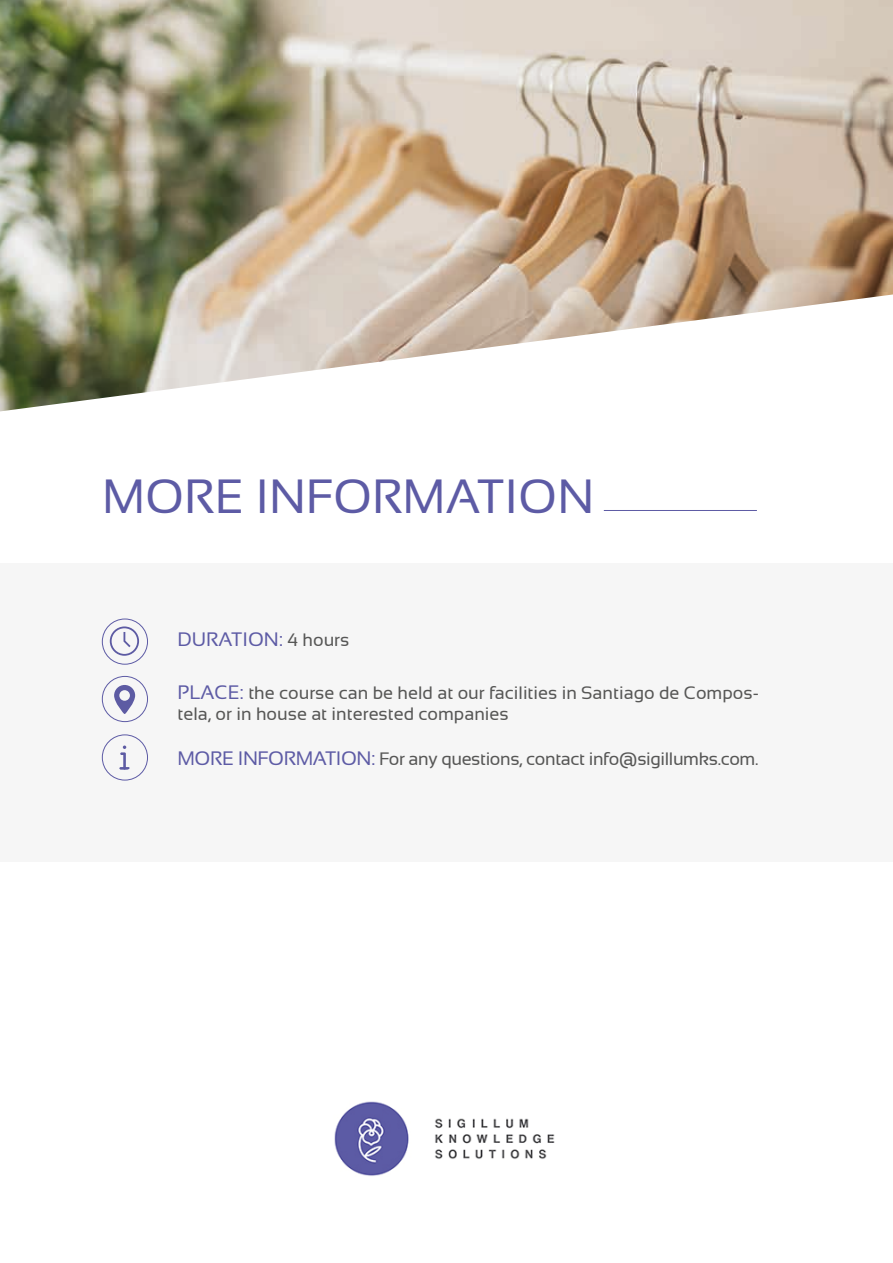
<style>
.page{position:relative;width:893px;height:1263px;background:#fff}
.page>*{position:absolute;margin:0;border:0;box-sizing:border-box;transform-origin:0 0}
.t1{font:48px "Sansation";color:#5d5ba5}
.t2{font:19.5px "Sansation";color:#5d5ba5}
.t3{font:18px/21.6px "Sansation";color:#575756}
.t4{font:18px "Sansation";letter-spacing:-.02em;color:#575756}
.s1{font-size:18px;color:#575756}
.s2{font-size:19.5px;color:#5d5ba5}
</style>
<div class="page">
<div style="left:0;top:563px;width:892px;height:299px;background:#f6f6f6"></div>
<img style="left:0;top:0;width:893px;height:411px">
<hr style="left:604px;top:510px;width:153px;height:1px;background:#5d5ba5">
<svg style="left:110px;top:626px;width:29px;height:30px"></svg>
<div style="left:102px;top:619px;width:46px;height:45px;border:1px solid #5d5ba5;border-radius:50%"></div>
<svg style="left:114px;top:685px;width:21px;height:29px"></svg>
<div style="left:102px;top:676px;width:46px;height:46px;border:1px solid #5d5ba5;border-radius:50%"></div>
<div style="left:102px;top:734px;width:46px;height:46px;border:1px solid #5d5ba5;border-radius:50%"></div>
<svg style="left:119px;top:745px;width:11px;height:25px"></svg>
<img style="left:334px;top:1101px;width:221px;height:75px">
<h1 class="t1" style="left:102px;top:470px;width:494px">MORE INFORMATION</h1>
<p class="t2" style="left:178px;top:628px;width:173px">DURATION: <span class="s1">4 hours</span></p>
<p class="t3" style="left:178px;top:682px;width:583px"><span class="s2">PLACE:</span> the course can be held at our facilities in Santiago de Compos&shy;tela, or in house at interested companies</p>
<p class="t4" style="left:178px;top:749px;width:582px"><span class="s2">MORE INFORMATION:</span> For any questions, contact info@sigillumks.com.</p>
</div>
